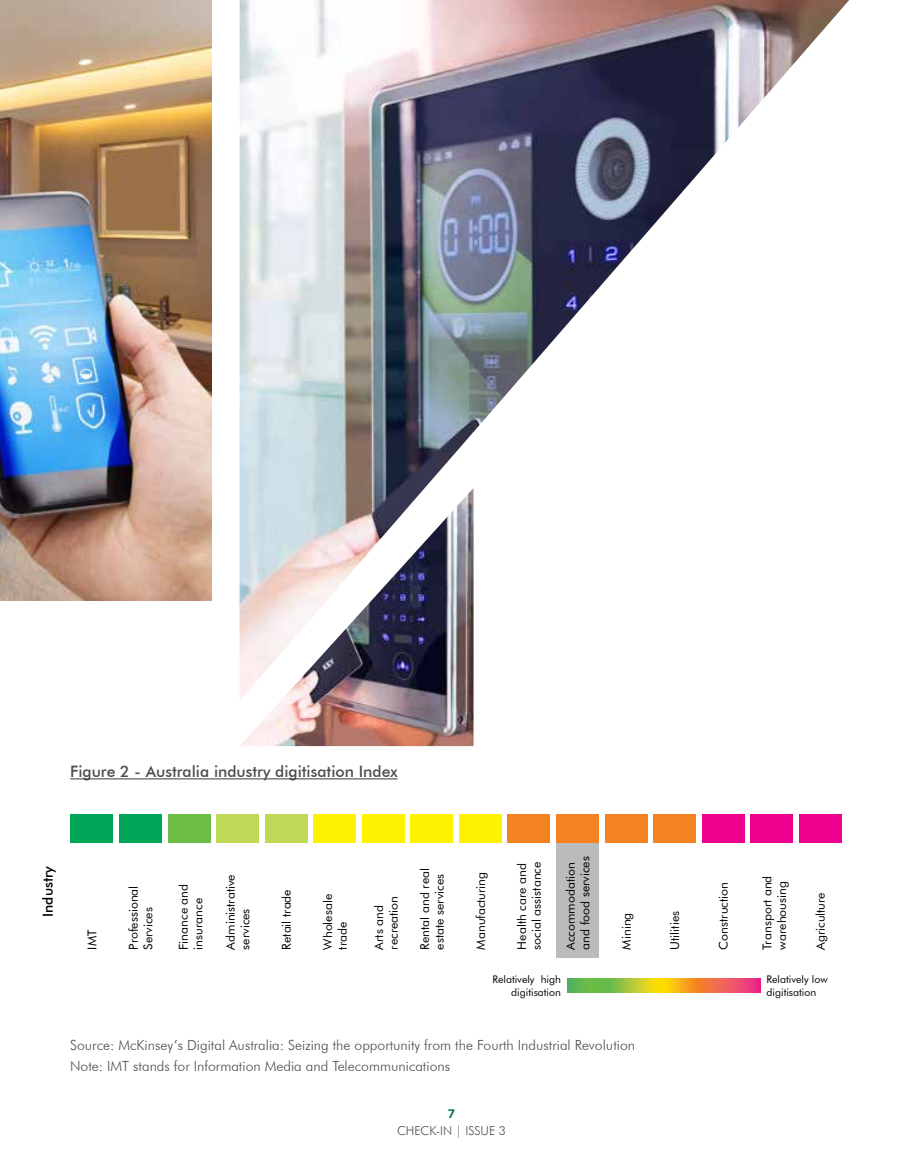
<style>
.page{position:relative;width:903px;height:1166px;background:#fff}
.page>*{position:absolute;margin:0;border:0;box-sizing:border-box;transform-origin:0 0}
.t1{font:500 15.75px "Futura BT";color:#4d4d4f}
.t2{font:300 14px/21px "Futura BT";color:#4d4d4f}
.t3{font:500 14px "Futura BT";color:#000}
.t4{font:12.25px/14.7px "Futura BT";color:#000}
.t5{font:300 12.25px "Futura BT";color:#4d4d4f}
.t6{font:800 12.25px "Futura BT";color:#006f51}
.t7{font:10.5px/12.6px "Futura BT";color:#000;text-align:right}
</style>
<div class="page">
<img style="left:239px;top:0;width:610px;height:488px">
<img style="left:239px;top:488px;width:235px;height:258px">
<img style="left:0;top:0;width:212px;height:600px">
<hr style="left:70px;top:778px;width:328px;height:1px;background:#4d4d4f">
<div style="left:556px;top:831px;width:43px;height:126px;background:#babbbd"></div>
<div style="left:70px;top:815px;width:43px;height:28px;background:#00a657"></div>
<div style="left:119px;top:815px;width:43px;height:28px;background:#00a657"></div>
<div style="left:168px;top:815px;width:43px;height:28px;background:#6cbe45"></div>
<div style="left:216px;top:815px;width:43px;height:28px;background:#bfd857"></div>
<div style="left:265px;top:815px;width:43px;height:28px;background:#bfd857"></div>
<div style="left:313px;top:815px;width:43px;height:28px;background:#fff200"></div>
<div style="left:362px;top:815px;width:43px;height:28px;background:#fff200"></div>
<div style="left:410px;top:815px;width:43px;height:28px;background:#fff200"></div>
<div style="left:459px;top:815px;width:43px;height:28px;background:#fff200"></div>
<div style="left:556px;top:815px;width:43px;height:28px;background:#f58220"></div>
<div style="left:604px;top:815px;width:43px;height:28px;background:#f58220"></div>
<div style="left:653px;top:815px;width:43px;height:28px;background:#f58220"></div>
<div style="left:702px;top:815px;width:43px;height:28px;background:#ec008c"></div>
<div style="left:750px;top:815px;width:43px;height:28px;background:#ec008c"></div>
<div style="left:799px;top:815px;width:43px;height:28px;background:#ec008c"></div>
<div style="left:507px;top:815px;width:43px;height:28px;background:#f58220"></div>
<svg style="left:567px;top:978px;width:193px;height:14px;background:#c49e3f"></svg>
<p class="t1" style="left:70px;top:762px;width:329px">Figure 2 - Australia industry digitisation Index</p>
<p class="t3" style="left:39px;top:917px;width:52px;rotate:-90deg">Industry</p>
<p class="t4" style="left:85px;top:949px;width:21px;rotate:-90deg">IMT</p>
<p class="t4" style="left:126px;top:949px;width:65px;rotate:-90deg">Professional<br>Services</p>
<p class="t4" style="left:176px;top:949px;width:67px;rotate:-90deg">Finance and insurance</p>
<p class="t4" style="left:223px;top:949px;width:77px;rotate:-90deg">Administrative services</p>
<p class="t4" style="left:279px;top:949px;width:62px;rotate:-90deg">Retail trade</p>
<p class="t4" style="left:320px;top:949px;width:57px;rotate:-90deg">Wholesale trade</p>
<p class="t4" style="left:371px;top:949px;width:55px;rotate:-90deg">Arts and recreation</p>
<p class="t4" style="left:417px;top:949px;width:83px;rotate:-90deg">Rental and real estate services</p>
<p class="t4" style="left:473px;top:949px;width:79px;rotate:-90deg">Manufacturing</p>
<p class="t4" style="left:514px;top:949px;width:89px;rotate:-90deg">Health care and social assistance</p>
<p class="t4" style="left:563px;top:950px;width:95px;rotate:-90deg">Accommodation and food services</p>
<p class="t4" style="left:619px;top:949px;width:38px;rotate:-90deg">Mining</p>
<p class="t4" style="left:667px;top:949px;width:40px;rotate:-90deg">Utilities</p>
<p class="t4" style="left:716px;top:949px;width:69px;rotate:-90deg">Construction</p>
<p class="t4" style="left:760px;top:949px;width:75px;rotate:-90deg">Transport and warehousing</p>
<p class="t4" style="left:813px;top:950px;width:59px;rotate:-90deg">Agriculture</p>
<p class="t7" style="left:492px;top:973px;width:70px">Relatively high digitisation</p>
<p class="t7" style="left:767px;top:973px;width:62px;text-align:left">Relatively low digitisation</p>
<p class="t2" style="left:70px;top:1034px;width:566px">Source: McKinsey’s Digital Australia: Seizing the opportunity from the Fourth Industrial Revolution<br>Note: IMT stands for Information Media and Telecommunications</p>
<p class="t6" style="left:448px;top:1106px;width:9px">7</p>
<p class="t5" style="left:397px;top:1123px;width:110px">CHECK-IN | ISSUE 3</p>
</div>
